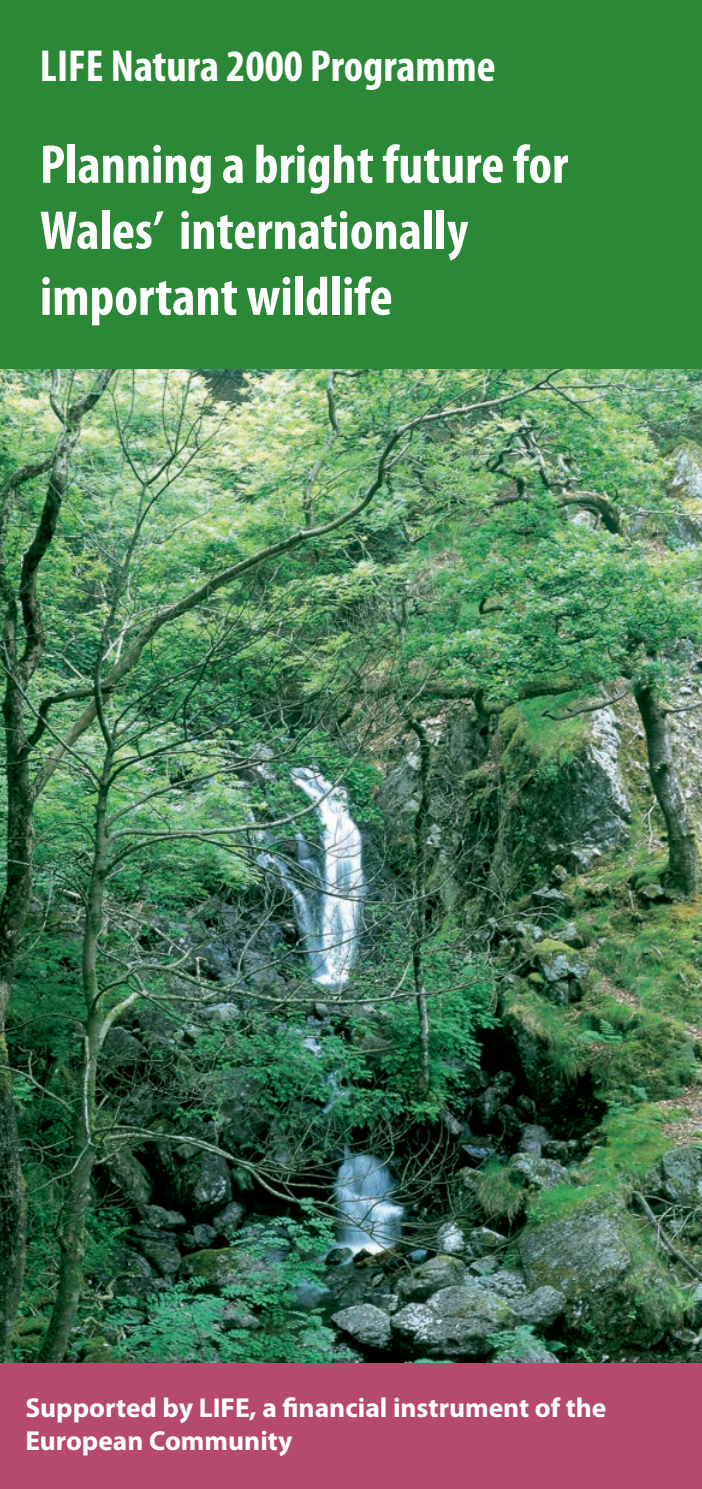
<style>
.page{position:relative;width:702px;height:1489px;background:#fff}
.page>*{position:absolute;margin:0;border:0;box-sizing:border-box;transform-origin:0 0}
.t1{font:700 condensed 55px "Myriad Pro";color:#fff}
.t2{font:700 condensed 45px "Myriad Pro";color:#fff}
.t3{font:700 27.5px "Myriad Pro";color:#fff}
</style>
<div class="page">
<img style="left:0;top:369px;width:702px;height:994px">
<div style="left:0;top:0;width:702px;height:369px;background:#2a8837"></div>
<div style="left:0;top:1363px;width:702px;height:125px;background:#b64a6d"></div>
<p class="t2" style="left:40px;top:38px;width:457px">LIFE Natura 2000 Programme</p>
<p class="t1" style="left:40px;top:130px;width:529px">Planning a bright future for</p>
<p class="t1" style="left:40px;top:196px;width:430px">Wales’ internationally</p>
<p class="t1" style="left:40px;top:262px;width:354px">important wildlife</p>
<p class="t3" style="left:25px;top:1389px;width:582px">Supported by LIFE, a financial instrument of the</p>
<p class="t3" style="left:25px;top:1422px;width:269px">European Community</p>
</div>
